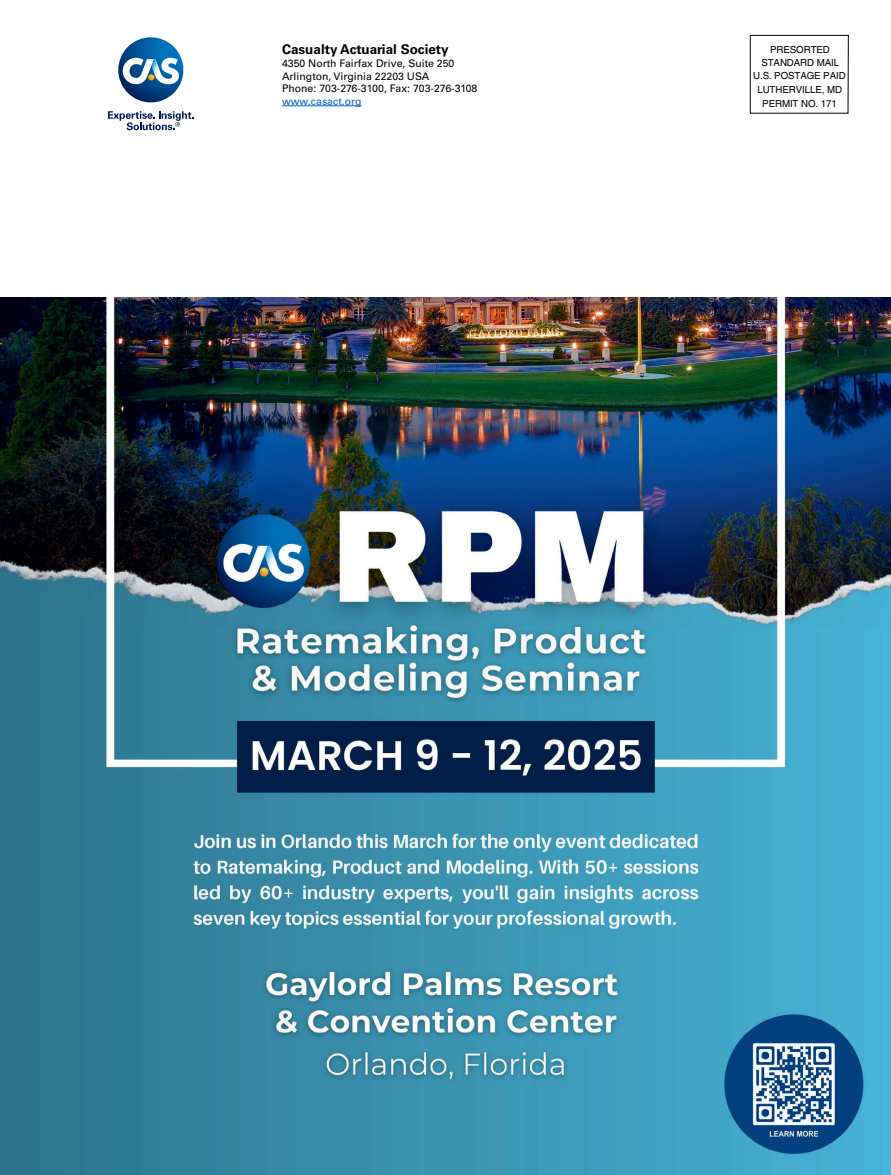
<style>
.page{position:relative;width:891px;height:1175px;background:#fff}
.page>*{position:absolute;margin:0;border:0;box-sizing:border-box;transform-origin:0 0}
.t1{font:700 13.5px "Univers LT Std";color:#000}
.t2{font:10.5px "Univers LT Std";color:#000}
.t3{font:10.5px "Univers LT Std";color:#0563c1}
.t4{font:9.75px/14px "Helvetica";letter-spacing:-.01em;color:#000;text-align:center}
</style>
<div class="page">
<hr style="left:282px;top:105px;width:80px;height:1px;background:#0563c1">
<div style="left:750px;top:35px;width:99px;height:79px;border:1px solid #000"></div>
<svg style="left:108px;top:37px;width:86px;height:93px"></svg>
<img style="left:0;top:297px;width:891px;height:877px">
<p class="t1" style="left:282px;top:42px;width:168px">Casualty Actuarial Society</p>
<p class="t2" style="left:282px;top:57px;width:174px">4350 North Fairfax Drive, Suite 250</p>
<p class="t2" style="left:282px;top:70px;width:149px">Arlington, Virginia 22203 USA</p>
<p class="t2" style="left:282px;top:82px;width:197px">Phone: 703-276-3100, Fax: 703-276-3108</p>
<p class="t3" style="left:282px;top:95px;width:81px">www.casact.org</p>
<p class="t4" style="left:770px;top:43px;width:61px">PRESORTED</p>
<p class="t4" style="left:753px;top:69px;width:94px">U.S. POSTAGE PAID</p>
<p class="t4" style="left:761px;top:56px;width:79px">STANDARD MAIL</p>
<p class="t4" style="left:757px;top:82px;width:86px">LUTHERVILLE, MD<br>PERMIT NO. 171</p>
</div>
